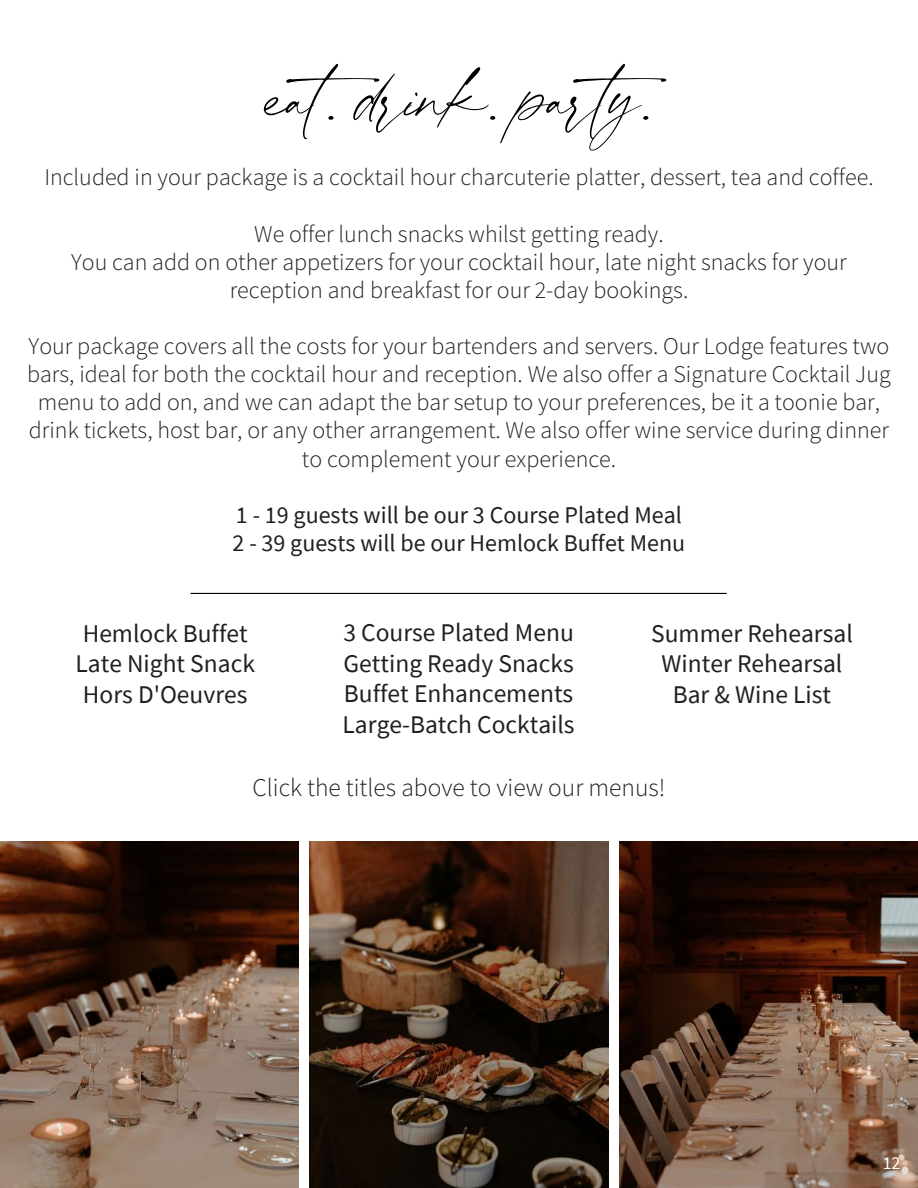
<style>
.page{position:relative;width:918px;height:1188px;background:#fff}
.page>*{position:absolute;margin:0;border:0;box-sizing:border-box;transform-origin:0 0}
.t1{font:75px "Blackstone";letter-spacing:-.03em;color:#000}
.t2{font:25.5px/30.3px "Source Sans Pro";color:#231f20}
.t3{font:300 25.5px "Source Sans Pro";color:#231f20}
.t4{font:300 24px/28.2px "Source Sans Pro";color:#231f20;text-align:center}
.t5{font:24px/28.2px "Source Sans Pro";color:#231f20}
.t6{font:18px "Source Sans Pro";color:#fff}
</style>
<div class="page">
<img style="left:0;top:842px;width:298px;height:346px">
<img style="left:309px;top:842px;width:300px;height:346px">
<img style="left:620px;top:842px;width:298px;height:346px">
<hr style="left:191px;top:593px;width:535px;height:1px;background:#000">
<h1 class="t1" style="left:266px;top:30px;width:427px">eat. drink. party.</h1>
<p class="t4" style="left:44px;top:163px;width:831px">Included in your package is a cocktail hour charcuterie platter, dessert, tea and coffee.</p>
<p class="t4" style="left:71px;top:219px;width:777px">We offer lunch snacks whilst getting ready.<br>You can add on other appetizers for your cocktail hour, late night snacks for your reception and breakfast for our 2-day bookings.</p>
<p class="t4" style="left:27px;top:331px;width:865px">Your package covers all the costs for your bartenders and servers. Our Lodge features two bars, ideal for both the cocktail hour and reception. We also offer a Signature Cocktail Jug menu to add on, and we can adapt the bar setup to your preferences, be it a toonie bar, drink tickets, host bar, or any other arrangement. We also offer wine service during dinner to complement your experience.</p>
<p class="t5" style="left:233px;top:500px;width:454px">1 - 19 guests will be our 3 Course Plated Meal<br>2 - 39 guests will be our Hemlock Buffet Menu</p>
<p class="t2" style="left:76px;top:618px;width:181px">Hemlock Buffet<br>Late Night Snack<br>Hors D'Oeuvres</p>
<p class="t2" style="left:343px;top:617px;width:234px;text-align:justify">3 Course Plated Menu Getting Ready Snacks Buffet Enhancements Large-Batch Cocktails</p>
<p class="t2" style="left:651px;top:618px;width:203px;text-align:center">Summer Rehearsal<br>Winter Rehearsal<br>Bar &amp; Wine List</p>
<p class="t3" style="left:252px;top:771px;width:415px">Click the titles above to view our menus!</p>
<p class="t6" style="left:883px;top:1151px;width:19px">12</p>
</div>
